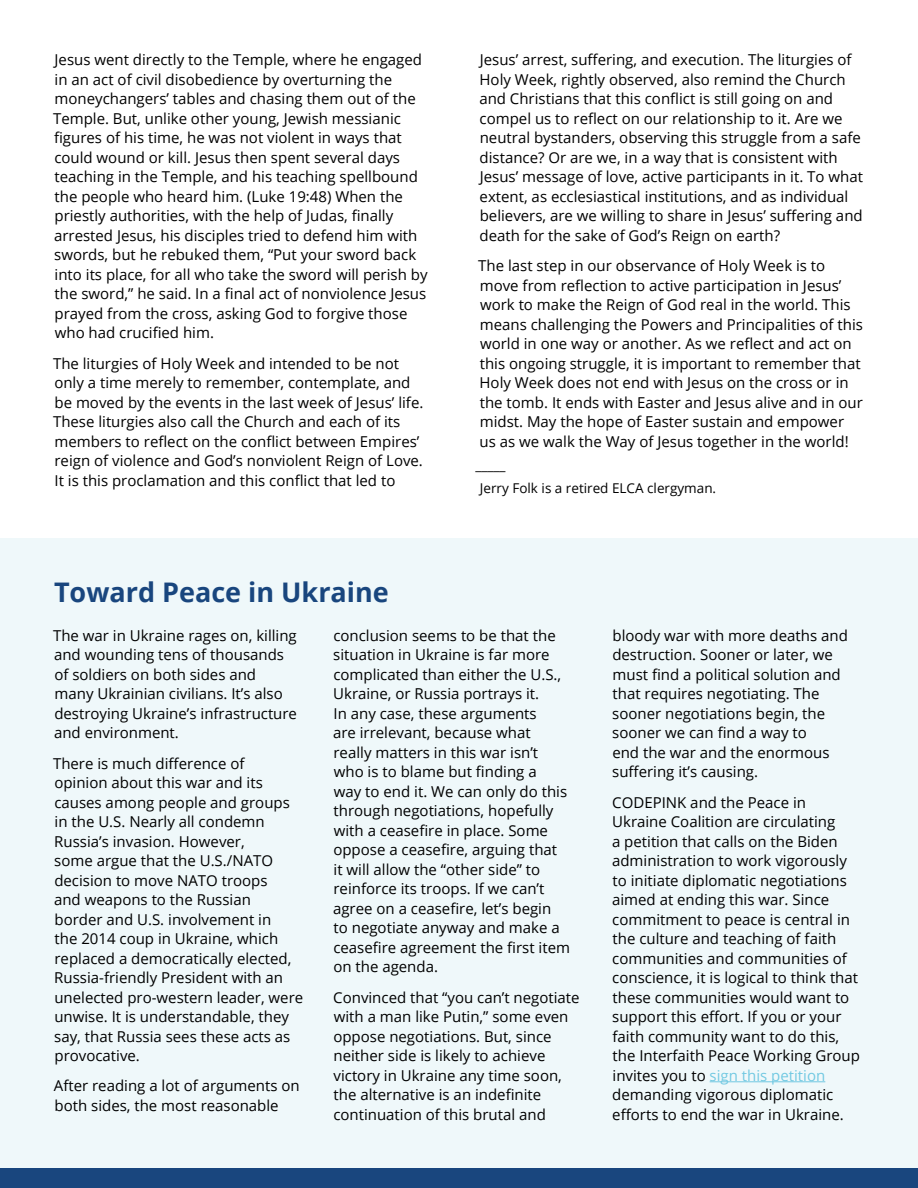
<style>
.page{position:relative;width:918px;height:1188px;background:#fff}
.page>*{position:absolute;margin:0;border:0;box-sizing:border-box;transform-origin:0 0}
.t1{font:700 27px "Open Sans";color:#19467e}
.t2{font:15px/19.5px "Open Sans";color:#000}
.t3{font:13.5px/23.2px "Open Sans";color:#000}
.s1{color:#72c9e2}
</style>
<div class="page">
<div style="left:0;top:1168px;width:918px;height:20px;background:#19467e"></div>
<div style="left:0;top:538px;width:918px;height:630px;background:#eff8fa"></div>
<hr style="left:710px;top:1081px;width:115px;height:1px;background:#72c9e2">
<p class="t2" style="left:53px;top:50px;width:376px">Jesus went directly to the Temple, where he engaged in an act of civil disobedience by overturning the moneychangers’ tables and chasing them out of the Temple. But, unlike other young, Jewish messianic figures of his time, he was not violent in ways that could wound or kill. Jesus then spent several days teaching in the Temple, and his teaching spellbound the people who heard him. (Luke 19:48) When the priestly authorities, with the help of Judas, finally arrested Jesus, his disciples tried to defend him with swords, but he rebuked them, “Put your sword back into its place, for all who take the sword will perish by the sword,” he said. In a final act of nonviolence Jesus prayed from the cross, asking God to forgive those who had crucified him.</p>
<p class="t2" style="left:53px;top:353px;width:372px">The liturgies of Holy Week and intended to be not only a time merely to remember, contemplate, and be moved by the events in the last week of Jesus’ life.<br>These liturgies also call the Church and each of its members to reflect on the conflict between Empires’ reign of violence and God’s nonviolent Reign of Love.<br>It is this proclamation and this conflict that led to</p>
<h1 class="t1" style="left:54px;top:574px;width:336px">Toward Peace in Ukraine</h1>
<p class="t2" style="left:479px;top:50px;width:385px">Jesus’ arrest, suffering, and execution. The liturgies of Holy Week, rightly observed, also remind the Church and Christians that this conflict is still going on and compel us to reflect on our relationship to it. Are we neutral bystanders, observing this struggle from a safe distance? Or are we, in a way that is consistent with Jesus’ message of love, active participants in it. To what extent, as ecclesiastical institutions, and as individual believers, are we willing to share in Jesus’ suffering and death for the sake of God’s Reign on earth?</p>
<p class="t2" style="left:478px;top:256px;width:386px">The last step in our observance of Holy Week is to move from reflection to active participation in Jesus’ work to make the Reign of God real in the world. This means challenging the Powers and Principalities of this world in one way or another. As we reflect and act on this ongoing struggle, it is important to remember that Holy Week does not end with Jesus on the cross or in the tomb. It ends with Easter and Jesus alive and in our midst. May the hope of Easter sustain and empower<br>us as we walk the Way of Jesus together in the world!</p>
<p class="t3" style="left:480px;top:453px;width:238px;text-indent:-5px">_____<br>Jerry Folk is a retired ELCA clergyman.</p>
<p class="t2" style="left:53px;top:625px;width:246px">The war in Ukraine rages on, killing and wounding tens of thousands of soldiers on both sides and many Ukrainian civilians. It’s also destroying Ukraine’s infrastructure and environment.</p>
<p class="t2" style="left:53px;top:753px;width:252px">There is much difference of<br>opinion about this war and its causes among people and groups in the U.S. Nearly all condemn<br>Russia’s invasion. However,<br>some argue that the U.S./NATO decision to move NATO troops<br>and weapons to the Russian<br>border and U.S. involvement in<br>the 2014 coup in Ukraine, which replaced a democratically elected,<br>Russia-friendly President with an unelected pro-western leader, were unwise. It is understandable, they say, that Russia sees these acts as provocative.</p>
<p class="t2" style="left:54px;top:1076px;width:247px">After reading a lot of arguments on both sides, the most reasonable</p>
<p class="t2" style="left:333px;top:625px;width:238px">conclusion seems to be that the situation in Ukraine is far more complicated than either the U.S.,<br>Ukraine, or Russia portrays it.<br>In any case, these arguments<br>are irrelevant, because what really matters in this war isn’t who is to blame but finding a<br>way to end it. We can only do this through negotiations, hopefully with a ceasefire in place. Some oppose a ceasefire, arguing that<br>it will allow the “other side” to reinforce its troops. If we can’t agree on a ceasefire, let’s begin<br>to negotiate anyway and make a ceasefire agreement the first item on the agenda.</p>
<p class="t2" style="left:333px;top:987px;width:248px">Convinced that “you can’t negotiate with a man like Putin,” some even oppose negotiations. But, since neither side is likely to achieve victory in Ukraine any time soon, the alternative is an indefinite continuation of this brutal and</p>
<p class="t2" style="left:612px;top:625px;width:237px">bloody war with more deaths and destruction. Sooner or later, we must find a political solution and that requires negotiating. The sooner negotiations begin, the sooner we can find a way to<br>end the war and the enormous suffering it’s causing.</p>
<p class="t2" style="left:612px;top:792px;width:249px">CODEPINK and the Peace in Ukraine Coalition are circulating<br>a petition that calls on the Biden administration to work vigorously to initiate diplomatic negotiations aimed at ending this war. Since commitment to peace is central in the culture and teaching of faith communities and communities of conscience, it is logical to think that these communities would want to support this effort. If you or your faith community want to do this, the Interfaith Peace Working Group invites you to <span class="s1">sign this petition </span>demanding vigorous diplomatic efforts to end the war in Ukraine.</p>
</div>
